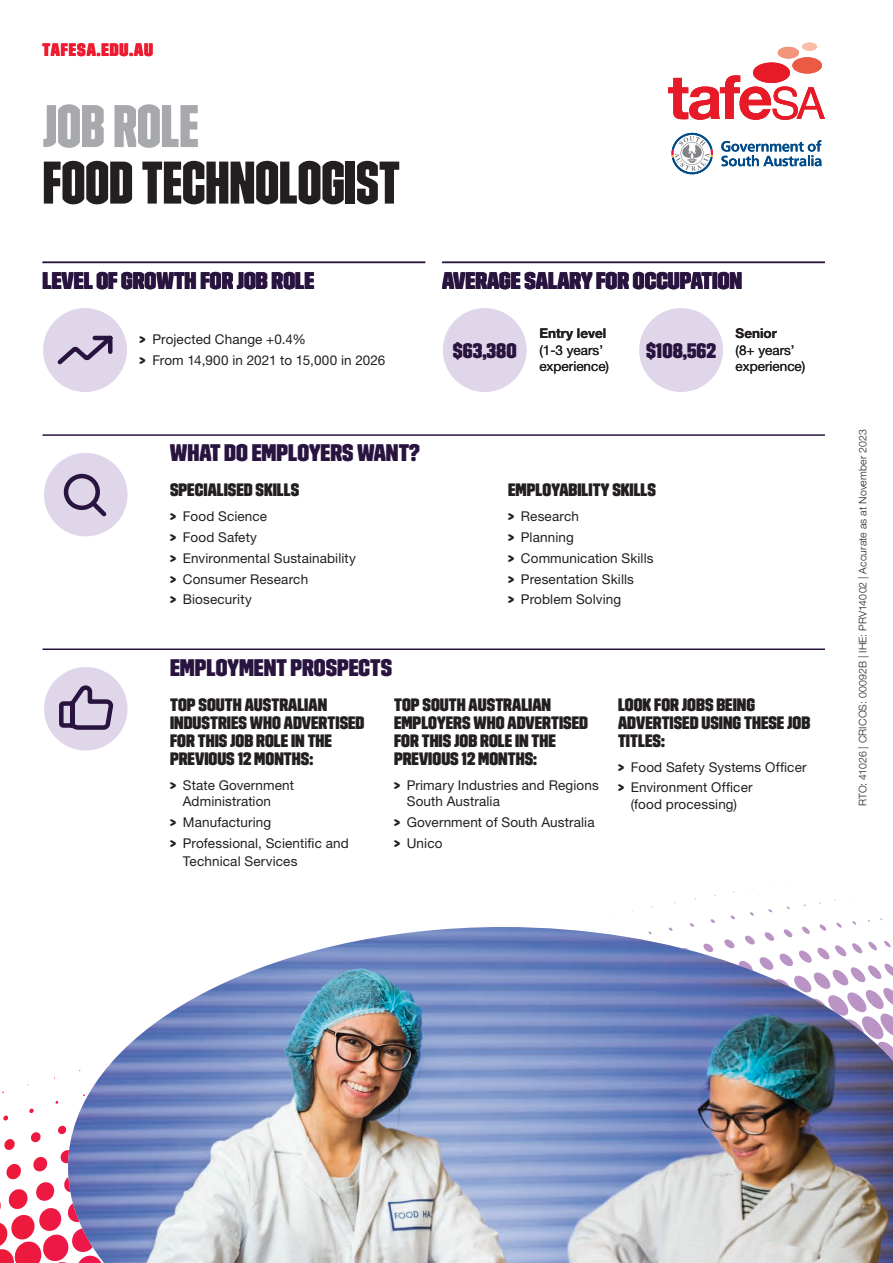
<style>
.page{position:relative;width:893px;height:1263px;background:#fff}
.page>*{position:absolute;margin:0;border:0;box-sizing:border-box;transform-origin:0 0}
.t1{font:60px "Trim Poster Lean";letter-spacing:-.005em;color:#231f20}
.t2{font:60px "Trim Poster Lean";letter-spacing:-.005em;color:#a7a9ac}
.t3{font:24px "Trim Poster Average";color:#29133f}
.t4{font:21px "Trim Poster Average";color:#29133f}
.t5{font:18px/18px "Trim Poster Average";color:#231f20}
.t6{font:18px "Trim Poster Average";letter-spacing:.05em;color:#ed1b30}
.t7{font:13.5px/20.7px "Helvetica Neue LT Std";letter-spacing:.01em;color:#231f20}
.t8{font:700 13.5px "Helvetica Neue LT Std";color:#231f20}
.t9{font:300 10.5px "Helvetica Neue LT Std";letter-spacing:.015em;color:#231f20}
.s1{font-family:"Trim Poster Average"}
</style>
<div class="page">
<svg style="left:611px;top:882px;width:272px;height:38px"></svg>
<img style="left:68px;top:927px;width:825px;height:336px">
<hr style="left:43px;top:434px;width:782px;height:2px;background:#29133f">
<div style="left:44px;top:453px;width:84px;height:83px;background:#e0d6ea;border-radius:50%"></div>
<svg style="left:63px;top:473px;width:44px;height:44px"></svg>
<hr style="left:43px;top:262px;width:382px;height:1px;background:#29133f">
<hr style="left:442px;top:262px;width:383px;height:1px;background:#29133f">
<div style="left:443px;top:308px;width:83px;height:84px;background:#e0d6ea;border-radius:50%"></div>
<div style="left:43px;top:308px;width:84px;height:84px;background:#e0d6ea;border-radius:50%"></div>
<svg style="left:57px;top:335px;width:56px;height:30px"></svg>
<div style="left:639px;top:308px;width:84px;height:84px;background:#e0d6ea;border-radius:50%"></div>
<hr style="left:43px;top:648px;width:782px;height:2px;background:#29133f">
<div style="left:44px;top:667px;width:84px;height:83px;background:#e0d6ea;border-radius:50%"></div>
<svg style="left:57px;top:685px;width:57px;height:65px"></svg>
<svg style="left:668px;top:75px;width:157px;height:45px"></svg>
<div style="left:753px;top:63px;width:37px;height:20px;background:#e71b27;border-radius:50%"></div>
<div style="left:792px;top:57px;width:30px;height:17px;background:#ec5944;border-radius:50%"></div>
<div style="left:778px;top:47px;width:21px;height:12px;background:#f3957b;border-radius:50%"></div>
<div style="left:802px;top:43px;width:15px;height:8px;background:#f9bda9;border-radius:50%"></div>
<svg style="left:721px;top:140px;width:100px;height:26px"></svg>
<svg style="left:671px;top:133px;width:42px;height:41px"></svg>
<h3 class="t6" style="left:43px;top:41px;width:112px">TAFESA.EDU.AU</h3>
<h1 class="t2" style="left:43px;top:97px;width:158px">JOB ROLE</h1>
<h1 class="t1" style="left:43px;top:153px;width:359px">FOOD TECHNOLOGIST</h1>
<h2 class="t3" style="left:43px;top:268px;width:273px">LEVEL OF GROWTH FOR JOB ROLE</h2>
<h2 class="t3" style="left:442px;top:268px;width:301px">AVERAGE SALARY FOR OCCUPATION</h2>
<p class="t8" style="left:539px;top:325px;width:69px">Entry level</p>
<p class="t7" style="left:539px;top:342px;width:71px;line-height:16.5px">(1-3 years’ experience)</p>
<p class="t8" style="left:736px;top:325px;width:43px">Senior</p>
<p class="t7" style="left:736px;top:342px;width:71px;line-height:16.5px">(8+ years’ experience)</p>
<p class="t7" style="left:140px;top:329px;width:247px"><span class="s1">&gt;</span> Projected Change +0.4%<br><span class="s1">&gt;</span> From 14,900 in 2021 to 15,000 in 2026</p>
<h3 class="t4" style="left:453px;top:340px;width:65px">$63,380</h3>
<h3 class="t4" style="left:646px;top:340px;width:72px">$108,562</h3>
<h2 class="t3" style="left:170px;top:441px;width:252px">WHAT DO EMPLOYERS WANT?</h2>
<h3 class="t5" style="left:170px;top:481px;width:131px">SPECIALISED SKILLS</h3>
<p class="t7" style="left:170px;top:506px;width:187px"><span class="s1">&gt;</span> Food Science<br><span class="s1">&gt;</span> Food Safety<br><span class="s1">&gt;</span> Environmental Sustainability <span class="s1">&gt;</span> Consumer Research<br><span class="s1">&gt;</span> Biosecurity</p>
<h3 class="t5" style="left:508px;top:481px;width:149px">EMPLOYABILITY SKILLS</h3>
<p class="t7" style="left:508px;top:506px;width:147px"><span class="s1">&gt;</span> Research<br><span class="s1">&gt;</span> Planning<br><span class="s1">&gt;</span> Communication Skills <span class="s1">&gt;</span> Presentation Skills<br><span class="s1">&gt;</span> Problem Solving</p>
<h2 class="t3" style="left:170px;top:655px;width:223px">EMPLOYMENT PROSPECTS</h2>
<h3 class="t5" style="left:170px;top:695px;width:196px">TOP SOUTH AUSTRALIAN<br>INDUSTRIES WHO ADVERTISED<br>FOR THIS JOB ROLE IN THE<br>PREVIOUS 12 MONTHS:</h3>
<p class="t7" style="left:183px;top:776px;width:113px;line-height:16.5px;text-indent:-13px"><span class="s1">&gt;</span> State Government<br>Administration</p>
<p class="t7" style="left:170px;top:811px;width:180px"><span class="s1">&gt;</span> Manufacturing<br><span class="s1">&gt;</span> Professional, Scientific and</p>
<p class="t7" style="left:183px;top:850px;width:116px">Technical Services</p>
<h3 class="t5" style="left:394px;top:695px;width:196px">TOP SOUTH AUSTRALIAN<br>EMPLOYERS WHO ADVERTISED<br>FOR THIS JOB ROLE IN THE<br>PREVIOUS 12 MONTHS:</h3>
<p class="t7" style="left:407px;top:776px;width:193px;line-height:16.5px;text-indent:-13px"><span class="s1">&gt;</span> Primary Industries and Regions<br>South Australia</p>
<p class="t7" style="left:394px;top:811px;width:202px"><span class="s1">&gt;</span> Government of South Australia <span class="s1">&gt;</span> Unico</p>
<h3 class="t5" style="left:618px;top:695px;width:194px">LOOK FOR JOBS BEING<br>ADVERTISED USING THESE JOB<br>TITLES:</h3>
<p class="t7" style="left:618px;top:756px;width:190px"><span class="s1">&gt;</span> Food Safety Systems Officer <span class="s1">&gt;</span> Environment Officer</p>
<p class="t7" style="left:631px;top:793px;width:108px">(food processing)</p>
<p class="t9" style="left:856px;top:806px;width:378px;rotate:-90deg">RTO: 41026 | CRICOS: 00092B | IHE: PRV14002 | Accurate as at November 2023</p>
</div>
